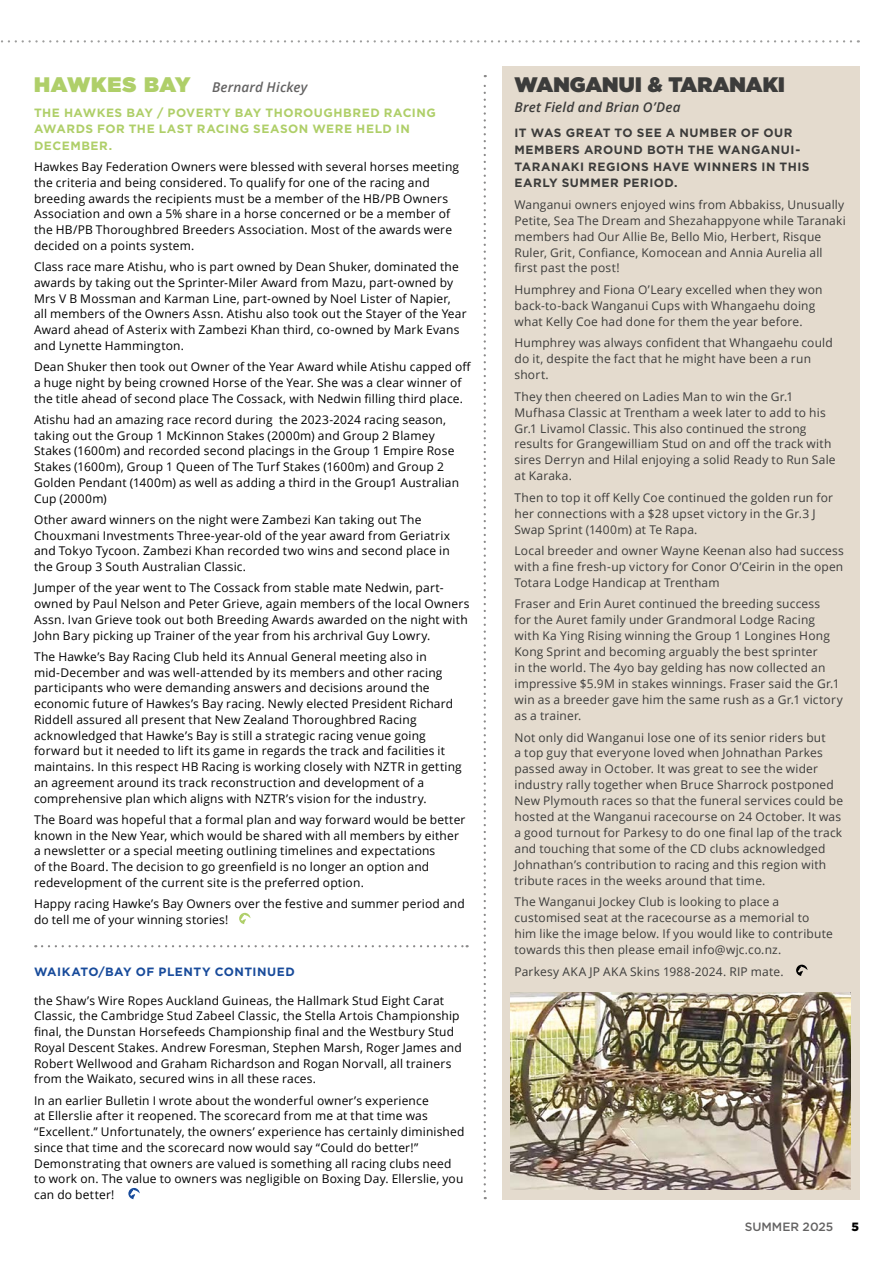
<style>
.page{position:relative;width:893px;height:1263px;background:#fff}
.page>*{position:absolute;margin:0;border:0;box-sizing:border-box;transform-origin:0 0}
.t1{font:900 21px "Gotham";color:#3c3c3b}
.t2{font:italic 600 13.5px "Open Sans";letter-spacing:.01em;color:#646363}
.t3{font:italic 600 13.5px "Open Sans";letter-spacing:.01em;color:#3c3c3b}
.t4{font:12px/15.8px "Open Sans";letter-spacing:.015em;color:#000}
.t5{font:12px/15.9px "Open Sans";letter-spacing:.015em;color:#3c3c3b}
.t6{font:700 12px/16.6px "Gotham";letter-spacing:.045em;color:#3c3c3b}
.t7{font:700 12px/16.5px "Gotham";letter-spacing:.045em;color:#afcf69}
.t8{font:700 12px "Gotham";letter-spacing:.04em;color:#184b9b}
.t9{font:500 12px "Gotham";color:#646363}
.t10{font:900 12px "Gotham";color:#000}
.s1{font-family:"Gotham";font-weight:900;font-style:normal;font-size:21px;color:#afcf69}
</style>
<div class="page">
<div style="left:502px;top:66px;width:357px;height:1133px;background:#e4dbce"></div>
<svg style="left:42px;top:945px;width:426px;height:2px"></svg>
<svg style="left:484px;top:75px;width:2px;height:1116px"></svg>
<svg style="left:1px;top:40px;width:858px;height:3px"></svg>
<svg style="left:128px;top:1188px;width:12px;height:11px"></svg>
<svg style="left:239px;top:913px;width:11px;height:11px"></svg>
<svg style="left:796px;top:965px;width:11px;height:11px"></svg>
<img style="left:510px;top:992px;width:340px;height:197px">
<p class="t2" style="left:34px;top:78px;width:275px"><span class="s1">HAWKES BAY</span> Bernard Hickey</p>
<p class="t7" style="left:34px;top:104px;width:403px">THE HAWKES BAY / POVERTY BAY THOROUGHBRED RACING<br>AWARDS FOR THE LAST RACING SEASON WERE HELD IN<br>DECEMBER.</p>
<p class="t4" style="left:34px;top:159px;width:427px">Hawkes Bay Federation Owners were blessed with several horses meeting the criteria and being considered. To qualify for one of the racing and breeding awards the recipients must be a member of the HB/PB Owners Association and own a 5% share in a horse concerned or be a member of the HB/PB Thoroughbred Breeders Association. Most of the awards were decided on a points system.</p>
<p class="t4" style="left:34px;top:259px;width:434px">Class race mare Atishu, who is part owned by Dean Shuker, dominated the awards by taking out the Sprinter-Miler Award from Mazu, part-owned by Mrs V B Mossman and Karman Line, part-owned by Noel Lister of Napier, all members of the Owners Assn. Atishu also took out the Stayer of the Year Award ahead of Asterix with Zambezi Khan third, co-owned by Mark Evans and Lynette Hammington.</p>
<p class="t4" style="left:34px;top:358px;width:439px">Dean Shuker then took out Owner of the Year Award while Atishu capped off a huge night by being crowned Horse of the Year. She was a clear winner of the title ahead of second place The Cossack, with Nedwin filling third place.</p>
<p class="t4" style="left:34px;top:411px;width:427px">Atishu had an amazing race record during the 2023-2024 racing season, taking out the Group 1 McKinnon Stakes (2000m) and Group 2 Blamey Stakes (1600m) and recorded second placings in the Group 1 Empire Rose Stakes (1600m), Group 1 Queen of The Turf Stakes (1600m) and Group 2<br>Golden Pendant (1400m) as well as adding a third in the Group1 Australian Cup (2000m)</p>
<p class="t4" style="left:34px;top:511px;width:417px">Other award winners on the night were Zambezi Kan taking out The Chouxmani Investments Three-year-old of the year award from Geriatrix and Tokyo Tycoon. Zambezi Khan recorded two wins and second place in the Group 3 South Australian Classic.</p>
<p class="t4" style="left:34px;top:580px;width:437px">Jumper of the year went to The Cossack from stable mate Nedwin, part&shy;owned by Paul Nelson and Peter Grieve, again members of the local Owners Assn. Ivan Grieve took out both Breeding Awards awarded on the night with John Bary picking up Trainer of the year from his archrival Guy Lowry.</p>
<p class="t4" style="left:34px;top:648px;width:429px">The Hawke’s Bay Racing Club held its Annual General meeting also in mid-December and was well-attended by its members and other racing participants who were demanding answers and decisions around the economic future of Hawkes’s Bay racing. Newly elected President Richard Riddell assured all present that New Zealand Thoroughbred Racing acknowledged that Hawke’s Bay is still a strategic racing venue going forward but it needed to lift its game in regards the track and facilities it maintains. In this respect HB Racing is working closely with NZTR in getting an agreement around its track reconstruction and development of a comprehensive plan which aligns with NZTR’s vision for the industry.</p>
<p class="t4" style="left:34px;top:811px;width:433px">The Board was hopeful that a formal plan and way forward would be better known in the New Year, which would be shared with all members by either a newsletter or a special meeting outlining timelines and expectations<br>of the Board. The decision to go greenfield is no longer an option and redevelopment of the current site is the preferred option.</p>
<p class="t4" style="left:34px;top:896px;width:432px">Happy racing Hawke’s Bay Owners over the festive and summer period and do tell me of your winning stories!</p>
<h1 class="t1" style="left:514px;top:69px;width:272px">WANGANUI &amp; TARANAKI</h1>
<p class="t3" style="left:514px;top:98px;width:167px">Bret Field and Brian O’Dea</p>
<p class="t6" style="left:514px;top:125px;width:297px">IT WAS GREAT TO SEE A NUMBER OF OUR<br>MEMBERS AROUND BOTH THE WANGANUI-<br>TARANAKI REGIONS HAVE WINNERS IN THIS<br>EARLY SUMMER PERIOD.</p>
<p class="t5" style="left:514px;top:196px;width:333px">Wanganui owners enjoyed wins from Abbakiss, Unusually Petite, Sea The Dream and Shezahappyone while Taranaki members had Our Allie Be, Bello Mio, Herbert, Risque Ruler, Grit, Confiance, Komocean and Annia Aurelia all first past the post!</p>
<p class="t5" style="left:514px;top:281px;width:309px">Humphrey and Fiona O’Leary excelled when they won back-to-back Wanganui Cups with Whangaehu doing what Kelly Coe had done for them the year before.</p>
<p class="t5" style="left:514px;top:335px;width:320px">Humphrey was always confident that Whangaehu could do it, despite the fact that he might have been a run short.</p>
<p class="t5" style="left:514px;top:388px;width:323px">They then cheered on Ladies Man to win the Gr.1<br>Mufhasa Classic at Trentham a week later to add to his Gr.1 Livamol Classic. This also continued the strong results for Grangewilliam Stud on and off the track with sires Derryn and Hilal enjoying a solid Ready to Run Sale at Karaka.</p>
<p class="t5" style="left:514px;top:489px;width:320px">Then to top it off Kelly Coe continued the golden run for her connections with a $28 upset victory in the Gr.3 J<br>Swap Sprint (1400m) at Te Rapa.</p>
<p class="t5" style="left:514px;top:542px;width:331px;text-align:justify">Local breeder and owner Wayne Keenan also had success with a fine fresh-up victory for Conor O’Ceirin in the open Totara Lodge Handicap at Trentham</p>
<p class="t5" style="left:514px;top:596px;width:330px">Fraser and Erin Auret continued the breeding success<br>for the Auret family under Grandmoral Lodge Racing with Ka Ying Rising winning the Group 1 Longines Hong Kong Sprint and becoming arguably the best sprinter<br>in the world. The 4yo bay gelding has now collected an impressive $5.9M in stakes winnings. Fraser said the Gr.1 win as a breeder gave him the same rush as a Gr.1 victory as a trainer.</p>
<p class="t5" style="left:514px;top:729px;width:330px">Not only did Wanganui lose one of its senior riders but<br>a top guy that everyone loved when Johnathan Parkes passed away in October. It was great to see the wider industry rally together when Bruce Sharrock postponed New Plymouth races so that the funeral services could be hosted at the Wanganui racecourse on 24 October. It was a good turnout for Parkesy to do one final lap of the track and touching that some of the CD clubs acknowledged Johnathan’s contribution to racing and this region with tribute races in the weeks around that time.</p>
<p class="t5" style="left:514px;top:894px;width:320px">The Wanganui Jockey Club is looking to place a customised seat at the racecourse as a memorial to him like the image below. If you would like to contribute towards this then please email info@wjc.co.nz.</p>
<p class="t8" style="left:34px;top:963px;width:262px">WAIKATO/BAY OF PLENTY CONTINUED</p>
<p class="t5" style="left:514px;top:963px;width:270px">Parkesy AKA JP AKA Skins 1988-2024. RIP mate.</p>
<p class="t4" style="left:34px;top:992px;width:429px">the Shaw’s Wire Ropes Auckland Guineas, the Hallmark Stud Eight Carat Classic, the Cambridge Stud Zabeel Classic, the Stella Artois Championship final, the Dunstan Horsefeeds Championship final and the Westbury Stud Royal Descent Stakes. Andrew Foresman, Stephen Marsh, Roger James and Robert Wellwood and Graham Richardson and Rogan Norvall, all trainers from the Waikato, secured wins in all these races.</p>
<p class="t4" style="left:34px;top:1092px;width:432px">In an earlier Bulletin I wrote about the wonderful owner’s experience<br>at Ellerslie after it reopened. The scorecard from me at that time was “Excellent.” Unfortunately, the owners’ experience has certainly diminished since that time and the scorecard now would say “Could do better!” Demonstrating that owners are valued is something all racing clubs need to work on. The value to owners was negligible on Boxing Day. Ellerslie, you can do better!</p>
<p class="t9" style="left:745px;top:1218px;width:90px">SUMMER 2025</p>
<p class="t10" style="left:851px;top:1218px;width:9px">5</p>
</div>
